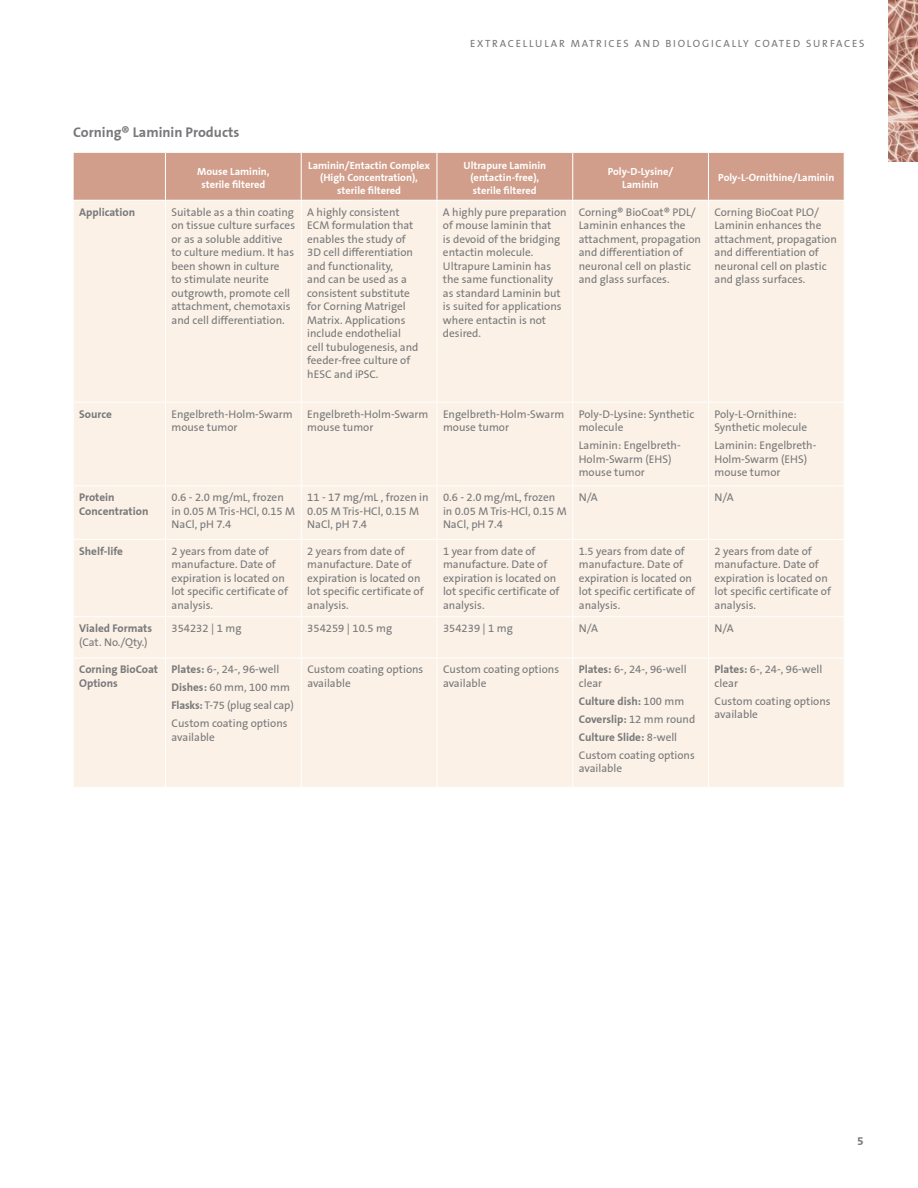
<style>
.page{position:relative;width:918px;height:1188px;background:#fff}
.page>*{position:absolute;margin:0;border:0;box-sizing:border-box;transform-origin:0 0}
.t1{font:700 14.25px "Corning Sans";color:#77787b}
.t2{font:700 12px "Corning Sans";color:#77787b}
.t3{font:11.25px/13.5px "Corning Sans";color:#77787b}
.t4{font:700 11.25px/13.5px "Corning Sans";color:#77787b}
.t5{font:700 10.5px/12.6px "Corning Sans";color:#fff;text-align:center}
.t6{font:10.5px "Corning Sans";letter-spacing:.17em;color:#77787b}
.s1{font-weight:700}
</style>
<div class="page">
<img style="left:888px;top:0;width:30px;height:162px">
<div style="left:73px;top:152px;width:92px;height:48px;background:#d19e8b"></div>
<div style="left:166px;top:153px;width:678px;height:47px;background:#d19e8b"></div>
<div style="left:74px;top:201px;width:770px;height:586px;background:#fbf1e6"></div>
<hr style="left:73px;top:153px;width:1px;height:47px;background:#fff">
<hr style="left:301px;top:153px;width:1px;height:47px;background:#fff">
<hr style="left:436px;top:153px;width:2px;height:47px;background:#fff">
<hr style="left:572px;top:153px;width:1px;height:47px;background:#fff">
<hr style="left:708px;top:153px;width:1px;height:47px;background:#fff">
<hr style="left:165px;top:201px;width:1px;height:201px;background:#fff">
<hr style="left:301px;top:201px;width:1px;height:201px;background:#fff">
<hr style="left:436px;top:201px;width:2px;height:201px;background:#fff">
<hr style="left:572px;top:201px;width:1px;height:201px;background:#fff">
<hr style="left:708px;top:201px;width:1px;height:201px;background:#fff">
<hr style="left:73px;top:402px;width:92px;height:1px;background:#fff">
<hr style="left:165px;top:402px;width:136px;height:1px;background:#fff">
<hr style="left:165px;top:403px;width:1px;height:82px;background:#fff">
<hr style="left:301px;top:402px;width:136px;height:1px;background:#fff">
<hr style="left:301px;top:403px;width:1px;height:82px;background:#fff">
<hr style="left:437px;top:402px;width:136px;height:1px;background:#fff">
<hr style="left:436px;top:403px;width:2px;height:82px;background:#fff">
<hr style="left:573px;top:402px;width:135px;height:1px;background:#fff">
<hr style="left:572px;top:403px;width:1px;height:82px;background:#fff">
<hr style="left:708px;top:402px;width:137px;height:1px;background:#fff">
<hr style="left:708px;top:403px;width:1px;height:82px;background:#fff">
<hr style="left:73px;top:485px;width:92px;height:1px;background:#fff">
<hr style="left:165px;top:485px;width:136px;height:1px;background:#fff">
<hr style="left:165px;top:486px;width:1px;height:53px;background:#fff">
<hr style="left:301px;top:485px;width:136px;height:1px;background:#fff">
<hr style="left:301px;top:486px;width:1px;height:53px;background:#fff">
<hr style="left:437px;top:485px;width:136px;height:1px;background:#fff">
<hr style="left:436px;top:486px;width:2px;height:53px;background:#fff">
<hr style="left:573px;top:485px;width:135px;height:1px;background:#fff">
<hr style="left:572px;top:486px;width:1px;height:53px;background:#fff">
<hr style="left:708px;top:485px;width:137px;height:1px;background:#fff">
<hr style="left:708px;top:486px;width:1px;height:53px;background:#fff">
<hr style="left:73px;top:539px;width:92px;height:1px;background:#fff">
<hr style="left:165px;top:539px;width:136px;height:1px;background:#fff">
<hr style="left:165px;top:540px;width:1px;height:76px;background:#fff">
<hr style="left:301px;top:539px;width:136px;height:1px;background:#fff">
<hr style="left:301px;top:540px;width:1px;height:76px;background:#fff">
<hr style="left:437px;top:539px;width:136px;height:1px;background:#fff">
<hr style="left:436px;top:540px;width:2px;height:76px;background:#fff">
<hr style="left:573px;top:539px;width:135px;height:1px;background:#fff">
<hr style="left:572px;top:540px;width:1px;height:76px;background:#fff">
<hr style="left:708px;top:539px;width:137px;height:1px;background:#fff">
<hr style="left:708px;top:540px;width:1px;height:76px;background:#fff">
<hr style="left:73px;top:616px;width:92px;height:1px;background:#fff">
<hr style="left:165px;top:616px;width:136px;height:1px;background:#fff">
<hr style="left:165px;top:617px;width:1px;height:41px;background:#fff">
<hr style="left:301px;top:616px;width:136px;height:1px;background:#fff">
<hr style="left:301px;top:617px;width:1px;height:41px;background:#fff">
<hr style="left:437px;top:616px;width:136px;height:1px;background:#fff">
<hr style="left:436px;top:617px;width:2px;height:41px;background:#fff">
<hr style="left:573px;top:616px;width:135px;height:1px;background:#fff">
<hr style="left:572px;top:617px;width:1px;height:41px;background:#fff">
<hr style="left:708px;top:616px;width:137px;height:1px;background:#fff">
<hr style="left:708px;top:617px;width:1px;height:41px;background:#fff">
<hr style="left:73px;top:658px;width:92px;height:1px;background:#fff">
<hr style="left:165px;top:658px;width:136px;height:1px;background:#fff">
<hr style="left:165px;top:659px;width:1px;height:128px;background:#fff">
<hr style="left:301px;top:658px;width:136px;height:1px;background:#fff">
<hr style="left:301px;top:659px;width:1px;height:128px;background:#fff">
<hr style="left:437px;top:658px;width:136px;height:1px;background:#fff">
<hr style="left:436px;top:659px;width:2px;height:128px;background:#fff">
<hr style="left:573px;top:658px;width:135px;height:1px;background:#fff">
<hr style="left:572px;top:659px;width:1px;height:128px;background:#fff">
<hr style="left:708px;top:658px;width:137px;height:1px;background:#fff">
<hr style="left:708px;top:659px;width:1px;height:128px;background:#fff">
<hr style="left:73px;top:152px;width:92px;height:1px;background:#fff">
<p class="t1" style="left:73px;top:124px;width:168px">Corning® Laminin Products</p>
<p class="t6" style="left:470px;top:37px;width:396px">EXTRACELLULAR MATRICES AND BIOLOGICALLY COATED SURFACES</p>
<p class="t5" style="left:197px;top:165px;width:74px">Mouse Laminin, sterile filtered</p>
<p class="t5" style="left:308px;top:159px;width:123px">Laminin/Entactin Complex (High Concentration), sterile filtered</p>
<p class="t5" style="left:463px;top:159px;width:84px">Ultrapure Laminin (entactin-free), sterile filtered</p>
<p class="t5" style="left:608px;top:165px;width:67px">Poly-D-Lysine/<br>Laminin</p>
<p class="t5" style="left:718px;top:172px;width:118px">Poly-L-Ornithine/Laminin</p>
<p class="t4" style="left:79px;top:205px;width:58px">Application</p>
<p class="t3" style="left:171px;top:205px;width:125px">Suitable as a thin coating on tissue culture surfaces or as a soluble additive to culture medium. It has been shown in culture<br>to stimulate neurite outgrowth, promote cell attachment, chemotaxis and cell differentiation.</p>
<p class="t3" style="left:307px;top:205px;width:113px">A highly consistent<br>ECM formulation that enables the study of<br>3D cell differentiation and functionality,<br>and can be used as a consistent substitute for Corning Matrigel<br>Matrix. Applications include endothelial cell tubulogenesis, and feeder-free culture of hESC and iPSC.</p>
<p class="t3" style="left:443px;top:205px;width:125px">A highly pure preparation of mouse laminin that<br>is devoid of the bridging entactin molecule.<br>Ultrapure Laminin has the same functionality as standard Laminin but is suited for applications where entactin is not desired.</p>
<p class="t3" style="left:579px;top:205px;width:124px">Corning® BioCoat® PDL/<br>Laminin enhances the attachment, propagation and differentiation of neuronal cell on plastic and glass surfaces.</p>
<p class="t3" style="left:714px;top:205px;width:124px">Corning BioCoat PLO/<br>Laminin enhances the attachment, propagation and differentiation of neuronal cell on plastic and glass surfaces.</p>
<p class="t4" style="left:79px;top:407px;width:34px">Source</p>
<p class="t3" style="left:172px;top:407px;width:123px">Engelbreth-Holm-Swarm mouse tumor</p>
<p class="t3" style="left:307px;top:407px;width:123px">Engelbreth-Holm-Swarm mouse tumor</p>
<p class="t3" style="left:443px;top:407px;width:123px">Engelbreth-Holm-Swarm mouse tumor</p>
<p class="t3" style="left:579px;top:407px;width:117px">Poly-D-Lysine: Synthetic molecule</p>
<p class="t3" style="left:579px;top:439px;width:103px">Laminin: Engelbreth-<br>Holm-Swarm (EHS) mouse tumor</p>
<p class="t3" style="left:715px;top:407px;width:94px">Poly-L-Ornithine:<br>Synthetic molecule</p>
<p class="t3" style="left:715px;top:439px;width:103px">Laminin: Engelbreth-<br>Holm-Swarm (EHS) mouse tumor</p>
<p class="t4" style="left:79px;top:491px;width:71px">Protein<br>Concentration</p>
<p class="t3" style="left:172px;top:491px;width:125px">0.6 - 2.0 mg/mL, frozen in 0.05 M Tris-HCl, 0.15 M<br>NaCl, pH 7.4</p>
<p class="t3" style="left:307px;top:491px;width:123px">11 - 17 mg/mL , frozen in<br>0.05 M Tris-HCl, 0.15 M<br>NaCl, pH 7.4</p>
<p class="t3" style="left:443px;top:491px;width:125px">0.6 - 2.0 mg/mL, frozen in 0.05 M Tris-HCl, 0.15 M<br>NaCl, pH 7.4</p>
<p class="t3" style="left:579px;top:491px;width:21px">N/A</p>
<p class="t3" style="left:715px;top:491px;width:21px">N/A</p>
<p class="t4" style="left:79px;top:544px;width:45px">Shelf-life</p>
<p class="t3" style="left:172px;top:544px;width:118px">2 years from date of manufacture. Date of expiration is located on lot specific certificate of analysis.</p>
<p class="t3" style="left:307px;top:544px;width:118px">2 years from date of manufacture. Date of expiration is located on lot specific certificate of analysis.</p>
<p class="t3" style="left:443px;top:544px;width:118px">1 year from date of manufacture. Date of expiration is located on lot specific certificate of analysis.</p>
<p class="t3" style="left:579px;top:544px;width:118px">1.5 years from date of manufacture. Date of expiration is located on lot specific certificate of analysis.</p>
<p class="t3" style="left:715px;top:544px;width:118px">2 years from date of manufacture. Date of expiration is located on lot specific certificate of analysis.</p>
<p class="t4" style="left:79px;top:622px;width:74px">Vialed Formats</p>
<p class="t3" style="left:79px;top:635px;width:70px">(Cat. No./Qty.)</p>
<p class="t3" style="left:172px;top:622px;width:71px">354232 | 1 mg</p>
<p class="t3" style="left:307px;top:622px;width:86px">354259 | 10.5 mg</p>
<p class="t3" style="left:443px;top:622px;width:71px">354239 | 1 mg</p>
<p class="t3" style="left:579px;top:622px;width:21px">N/A</p>
<p class="t3" style="left:715px;top:622px;width:21px">N/A</p>
<p class="t4" style="left:79px;top:663px;width:80px">Corning BioCoat<br>Options</p>
<p class="t3" style="left:172px;top:661px;width:124px;line-height:18px"><span class="s1">Plates:</span> 6-, 24-, 96-well<br><span class="s1">Dishes:</span> 60 mm, 100 mm<br><span class="s1">Flasks:</span> T-75 (plug seal cap)<br>Custom coating options</p>
<p class="t3" style="left:172px;top:730px;width:45px">available</p>
<p class="t3" style="left:307px;top:663px;width:118px">Custom coating options available</p>
<p class="t3" style="left:443px;top:663px;width:118px">Custom coating options available</p>
<p class="t3" style="left:579px;top:663px;width:109px"><span class="s1">Plates:</span> 6-, 24-, 96-well clear</p>
<p class="t3" style="left:579px;top:692px;width:118px;line-height:18px"><span class="s1">Culture dish:</span> 100 mm<br><span class="s1">Coverslip:</span> 12 mm round<br><span class="s1">Culture Slide:</span> 8-well<br>Custom coating options</p>
<p class="t3" style="left:579px;top:762px;width:45px">available</p>
<p class="t3" style="left:715px;top:663px;width:109px"><span class="s1">Plates:</span> 6-, 24-, 96-well clear</p>
<p class="t3" style="left:715px;top:694px;width:118px">Custom coating options available</p>
<p class="t2" style="left:857px;top:1134px;width:8px">5</p>
</div>
